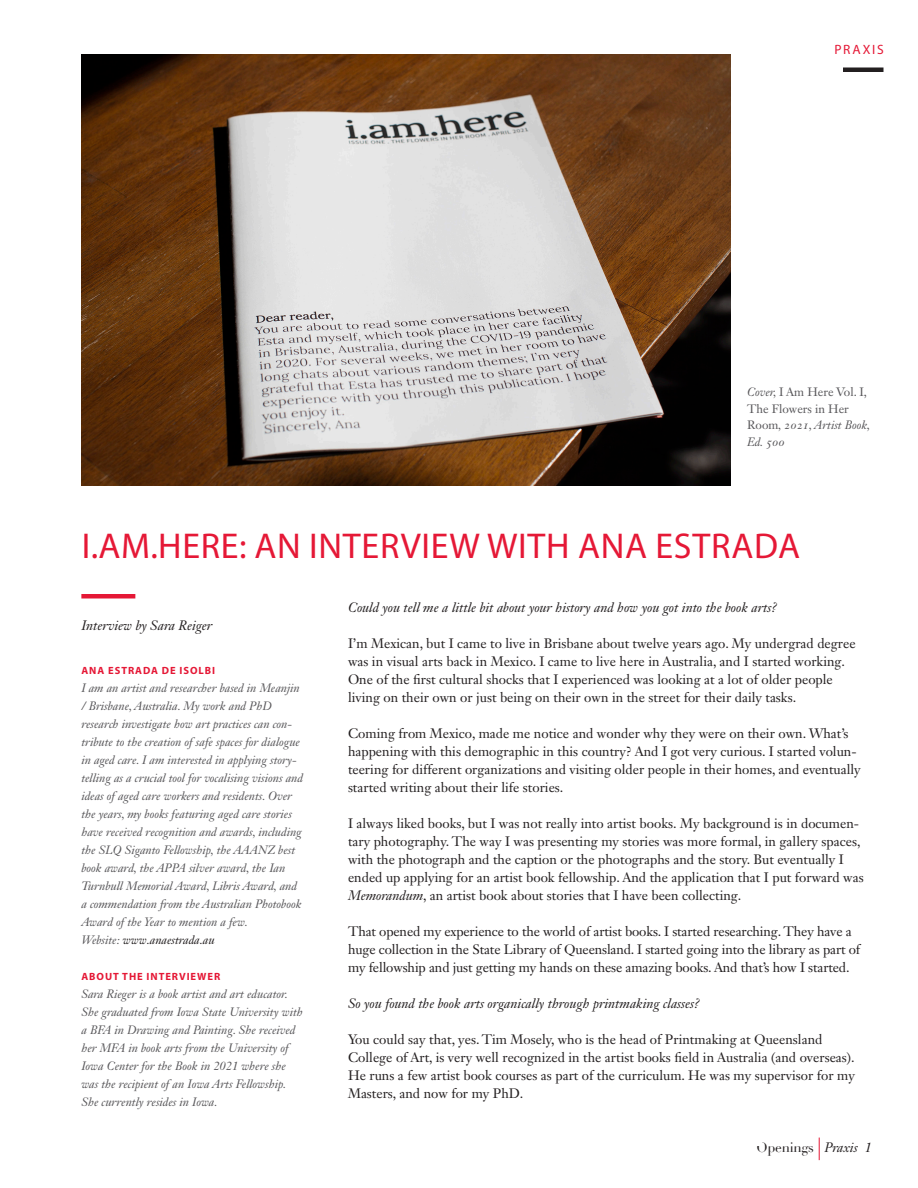
<style>
.page{position:relative;width:918px;height:1188px;background:#fff}
.page>*{position:absolute;margin:0;border:0;box-sizing:border-box;transform-origin:0 0}
.Article_Title{font:36px "Myriad Pro";letter-spacing:.02em;color:#e51836}
.Janson_body_text{font:13.5px/18px "Janson Text LT Std";color:#231f20}
.Janson_body_text-2{font:italic 13.5px "Janson Text LT Std";color:#231f20}
.Author{font:italic 13.5px "Janson Text LT Std";color:#231f20}
.t1{font:13.5px "Didot";letter-spacing:-.02em;color:#231f20}
.t2{font:13.5px "Myriad Pro";letter-spacing:.13em;color:#e51836}
.t3{font:italic 12px/18px "Janson Text LT Std";color:#575659}
.t4{font:12px/16.5px "Janson Text LT Std";color:#575659}
.bio_heading{font:700 10.5px "Myriad Pro";letter-spacing:.09em;color:#e51836}
.s1{font-style:italic}
.s2{color:#231f20}
.s3{font-family:"Janson Text LT Std";font-style:italic}
</style>
<div class="page">
<hr style="left:843px;top:68px;width:41px;height:4px;background:#231f20">
<svg style="left:819px;top:1138px;width:1px;height:22px"></svg>
<hr style="left:81px;top:594px;width:54px;height:4px;background:#e51836">
<img style="left:81px;top:54px;width:649px;height:432px">
<p class="t2" style="left:834px;top:41px;width:51px">PRAXIS</p>
<p class="t4" style="left:747px;top:383px;width:125px"><span class="s1">Cover,</span> I Am Here Vol. I,<br>The Flowers in Her<br>Room<span class="s1">, 2021, Artist Book,<br>Ed. 500</span></p>
<p class="Article_Title" style="left:82px;top:524px;width:720px">I.AM.HERE: AN INTERVIEW WITH ANA ESTRADA</p>
<p class="Author" style="left:81px;top:617px;width:133px">Interview by Sara Reiger</p>
<p class="bio_heading" style="left:81px;top:663px;width:135px">ANA ESTRADA DE ISOLBI</p>
<p class="t3" style="left:81px;top:679px;width:223px">I am an artist and researcher based in Meanjin / Brisbane, Australia. My work and PhD research investigate how art practices can con&shy;tribute to the creation of safe spaces for dialogue in aged care. I am interested in applying story&shy;telling as a crucial tool for vocalising visions and ideas of aged care workers and residents. Over the years, my books featuring aged care stories have received recognition and awards, including the SLQ Siganto Fellowship, the AAANZ best book award, the APPA silver award, the Ian Turnbull Memorial Award, Libris Award, and a commendation from the Australian Photobook Award of the Year to mention a few.<br>Website: <span class="s2">www.anaestrada.au</span></p>
<p class="bio_heading" style="left:81px;top:969px;width:140px">ABOUT THE INTERVIEWER</p>
<p class="t3" style="left:81px;top:985px;width:223px">Sara Rieger is a book artist and art educator.<br>She graduated from Iowa State University with a BFA in Drawing and Painting. She received her MFA in book arts from the University of Iowa Center for the Book in 2021 where she was the recipient of an Iowa Arts Fellowship.<br>She currently resides in Iowa.</p>
<p class="Janson_body_text-2" style="left:348px;top:599px;width:431px">Could you tell me a little bit about your history and how you got into the book arts?</p>
<p class="Janson_body_text" style="left:348px;top:634px;width:509px">I’m Mexican, but I came to live in Brisbane about twelve years ago. My undergrad degree was in visual arts back in Mexico. I came to live here in Australia, and I started working.<br>One of the first cultural shocks that I experienced was looking at a lot of older people living on their own or just being on their own in the street for their daily tasks.</p>
<p class="Janson_body_text" style="left:348px;top:724px;width:514px">Coming from Mexico, made me notice and wonder why they were on their own. What’s happening with this demographic in this country? And I got very curious. I started volun&shy;teering for different organizations and visiting older people in their homes, and eventually started writing about their life stories.</p>
<p class="Janson_body_text" style="left:348px;top:814px;width:517px">I always liked books, but I was not really into artist books. My background is in documen&shy;tary photography. The way I was presenting my stories was more formal, in gallery spaces, with the photograph and the caption or the photographs and the story. But eventually I ended up applying for an artist book fellowship. And the application that I put forward was <span class="s1">Memorandum</span>, an artist book about stories that I have been collecting.</p>
<p class="Janson_body_text" style="left:348px;top:922px;width:514px">That opened my experience to the world of artist books. I started researching. They have a huge collection in the State Library of Queensland. I started going into the library as part of my fellowship and just getting my hands on these amazing books. And that’s how I started.</p>
<p class="Janson_body_text-2" style="left:348px;top:995px;width:354px">So you found the book arts organically through printmaking classes?</p>
<p class="Janson_body_text" style="left:348px;top:1030px;width:508px">You could say that, yes. Tim Mosely, who is the head of Printmaking at Queensland College of Art, is very well recognized in the artist books field in Australia (and overseas).<br>He runs a few artist book courses as part of the curriculum. He was my supervisor for my Masters, and now for my PhD.</p>
<p class="t1" style="left:757px;top:1139px;width:117px">Openings <span class="s3">Praxis 1</span></p>
</div>
